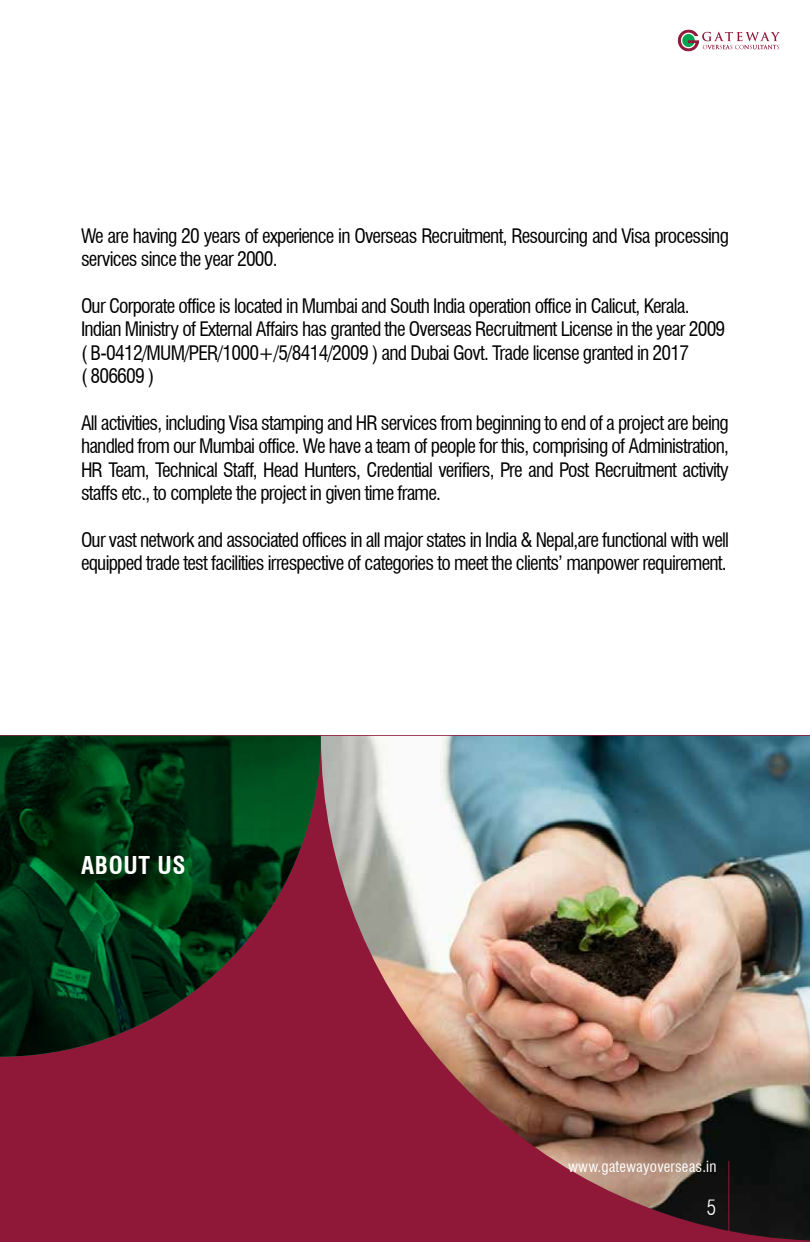
<style>
.page{position:relative;width:810px;height:1242px;background:#fff}
.page>*{position:absolute;margin:0;border:0;box-sizing:border-box;transform-origin:0 0}
.t1{font:700 condensed 24px "Swiss 721 BT";letter-spacing:.03em;color:#fff}
.t2{font:300 condensed 21px "Swiss 721 BT";color:#fff}
.t3{font:condensed 19.5px/23.4px "Swiss 721 BT";letter-spacing:-.04em;color:#000}
.t4{font:condensed 15px "Swiss 721 BT";letter-spacing:.01em;color:#fff}
</style>
<div class="page">
<div style="left:0;top:736px;width:810px;height:506px;background:#8f1838"></div>
<img style="left:0;top:736px;width:321px;height:321px">
<img style="left:321px;top:736px;width:489px;height:504px">
<hr style="left:729px;top:1161px;width:1px;height:81px;background:#8f1838">
<svg style="left:678px;top:30px;width:102px;height:21px"></svg>
<p class="t3" style="left:81px;top:224px;width:649px">We are having 20 years of experience in Overseas Recruitment, Resourcing and Visa processing services since the year 2000.</p>
<p class="t3" style="left:81px;top:294px;width:646px">Our Corporate office is located in Mumbai and South India operation office in Calicut, Kerala.<br>Indian Ministry of External Affairs has granted the Overseas Recruitment License in the year 2009 ( B-0412/MUM/PER/1000+/5/8414/2009 ) and Dubai Govt. Trade license granted in 2017<br>( 806609 )</p>
<p class="t3" style="left:81px;top:411px;width:650px;text-align:justify">All activities, including Visa stamping and HR services from beginning to end of a project are being handled from our Mumbai office. We have a team of people for this, comprising of Administration, HR Team, Technical Staff, Head Hunters, Credential verifiers, Pre and Post Recruitment activity staffs etc., to complete the project in given time frame.</p>
<p class="t3" style="left:81px;top:528px;width:650px">Our vast network and associated offices in all major states in India &amp; Nepal,are functional with well equipped trade test facilities irrespective of categories to meet the clients’ manpower requirement.</p>
<p class="t1" style="left:81px;top:851px;width:106px">ABOUT US</p>
<p class="t4" style="left:568px;top:1158px;width:150px">www.gatewayoverseas.in</p>
<p class="t2" style="left:707px;top:1195px;width:11px">5</p>
</div>
